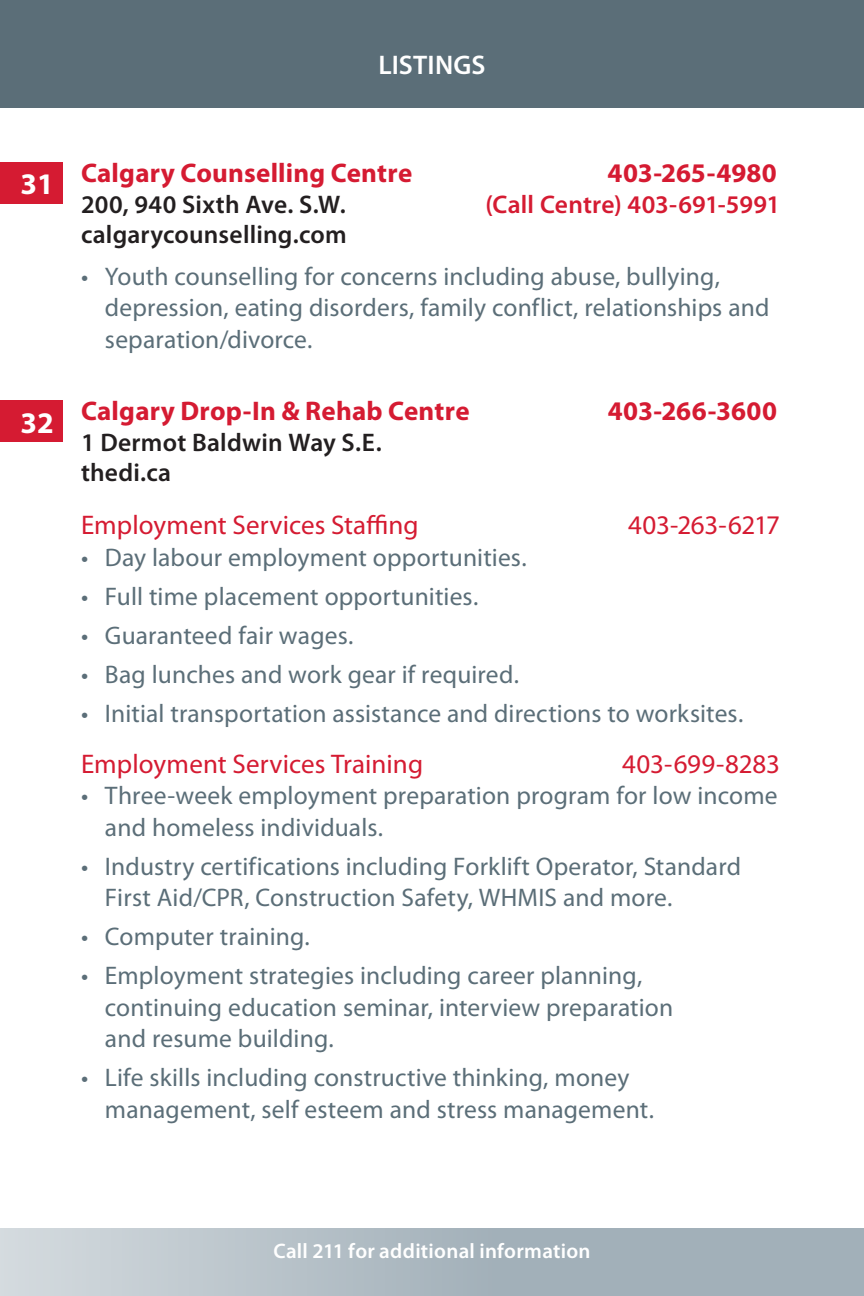
<style>
.page{position:relative;width:864px;height:1296px;background:#fff}
.page>*{position:absolute;margin:0;border:0;box-sizing:border-box;transform-origin:0 0}
.t1{font:700 30px "Myriad Pro";color:#fff}
.t2{font:700 27px "Myriad Pro";letter-spacing:.005em;color:#d51b32}
.t3{font:27px "Myriad Pro";letter-spacing:.005em;color:#d51b32}
.t4{font:27px "Myriad Pro";letter-spacing:-.015em;color:#d51b32}
.t5{font:600 27px "Myriad Pro";letter-spacing:.01em;color:#fff}
.t6{font:25.5px/31.5px "Myriad Pro";letter-spacing:.005em;color:#5b6e78}
.t7{font:600 25.5px/30.6px "Myriad Pro";letter-spacing:.01em;color:#231f20}
.t8{font:600 25.5px "Myriad Pro";letter-spacing:.005em;color:#d51b32}
.t9{font:600 21px "Myriad Pro";letter-spacing:.015em;color:#fff}
</style>
<div class="page">
<div style="left:0;top:162px;width:63px;height:41px;background:#d51b32"></div>
<div style="left:0;top:401px;width:63px;height:41px;background:#d51b32"></div>
<div style="left:0;top:0;width:864px;height:108px;background:#5b6e78"></div>
<div style="left:0;top:1228px;width:864px;height:68px;background:linear-gradient(to right,#cbd3d8,#96a6b0)"></div>
<p class="t5" style="left:378px;top:48px;width:109px">LISTINGS</p>
<p class="t1" style="left:21px;top:164px;width:35px">31</p>
<p class="t1" style="left:21px;top:403px;width:35px">32</p>
<p class="t2" style="left:81px;top:156px;width:333px">Calgary Counselling Centre</p>
<p class="t2" style="left:608px;top:156px;width:171px">403-265-4980</p>
<p class="t7" style="left:81px;top:188px;width:266px">200, 940 Sixth Ave. S.W.</p>
<p class="t8" style="left:485px;top:188px;width:296px">(Call Centre) 403-691-5991</p>
<p class="t7" style="left:81px;top:219px;width:267px">calgarycounselling.com</p>
<p class="t6" style="left:105px;top:260px;width:666px;text-indent:-24px">• Youth counselling for concerns including abuse, bullying, depression, eating disorders, family conflict, relationships and separation/divorce.</p>
<p class="t2" style="left:81px;top:393px;width:390px">Calgary Drop-In &amp; Rehab Centre</p>
<p class="t2" style="left:608px;top:393px;width:171px">403-266-3600</p>
<p class="t7" style="left:81px;top:426px;width:302px">1 Dermot Baldwin Way S.E. thedi.ca</p>
<p class="t3" style="left:81px;top:508px;width:339px">Employment Services Staffing</p>
<p class="t4" style="left:628px;top:508px;width:153px">403-263-6217</p>
<p class="t6" style="left:81px;top:541px;width:447px">• Day labour employment opportunities.</p>
<p class="t6" style="left:81px;top:580px;width:399px">• Full time placement opportunities.</p>
<p class="t6" style="left:81px;top:619px;width:274px">• Guaranteed fair wages.</p>
<p class="t6" style="left:81px;top:658px;width:440px">• Bag lunches and work gear if required.</p>
<p class="t6" style="left:81px;top:697px;width:664px">• Initial transportation assistance and directions to worksites.</p>
<p class="t3" style="left:81px;top:747px;width:344px">Employment Services Training</p>
<p class="t3" style="left:622px;top:747px;width:159px">403-699-8283</p>
<p class="t6" style="left:105px;top:779px;width:674px;text-indent:-24px">• Three-week employment preparation program for low income and homeless individuals.</p>
<p class="t6" style="left:105px;top:850px;width:638px;text-indent:-24px">• Industry certifications including Forklift Operator, Standard<br>First Aid/CPR, Construction Safety, WHMIS and more.</p>
<p class="t6" style="left:81px;top:921px;width:230px">• Computer training.</p>
<p class="t6" style="left:105px;top:960px;width:570px;text-indent:-24px">• Employment strategies including career planning, continuing education seminar, interview preparation and resume building.</p>
<p class="t6" style="left:105px;top:1062px;width:550px;text-indent:-24px">• Life skills including constructive thinking, money management, self esteem and stress management.</p>
<p class="t9" style="left:273px;top:1237px;width:319px">Call 211 for additional information</p>
</div>
